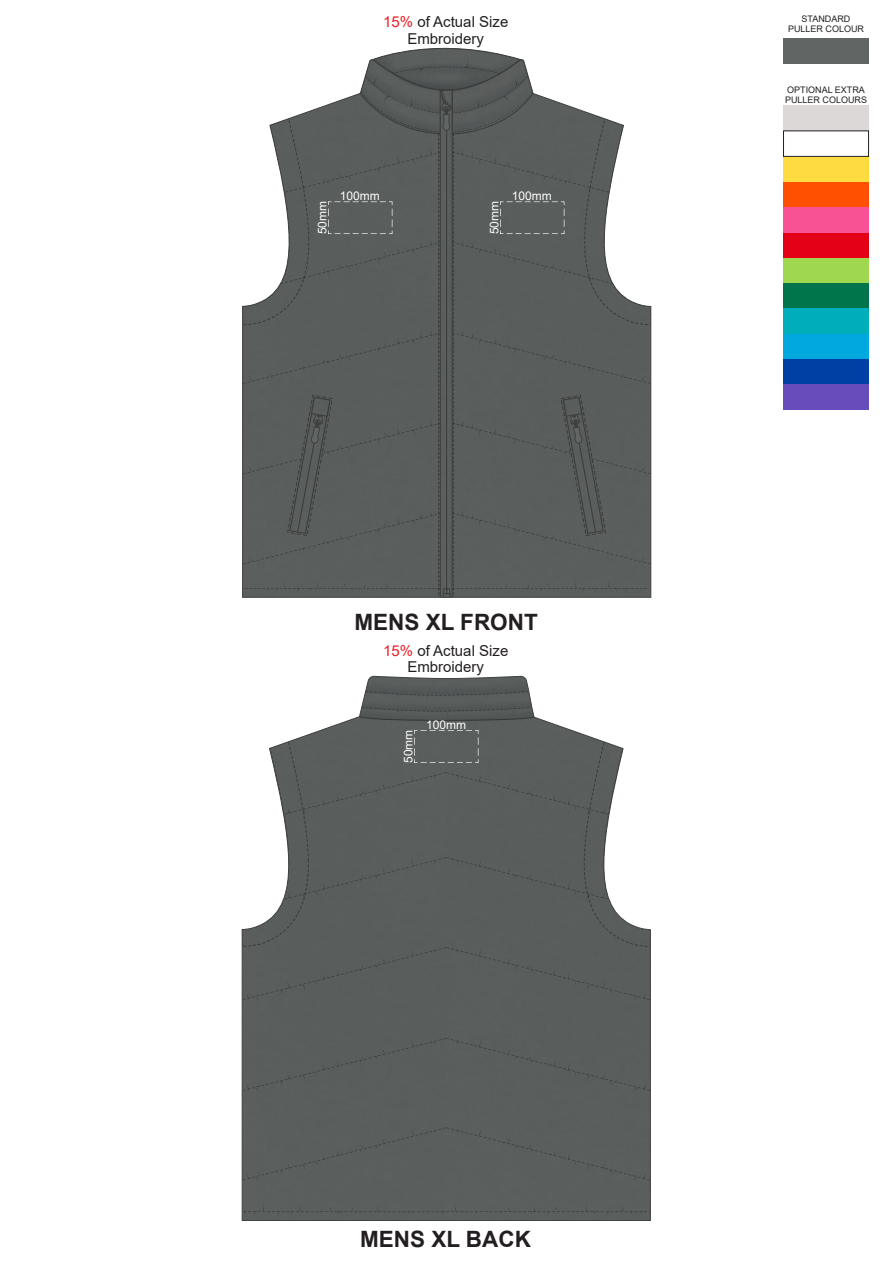
<style>
.page{position:relative;width:893px;height:1263px;background:#fff}
.page>*{position:absolute;margin:0;border:0;box-sizing:border-box;transform-origin:0 0}
.t1{font:700 22.5px "Arial";color:#231f20}
.t2{font:15px/16.8px "Arial";color:#231f20;text-align:center}
.t3{font:12px "Arial";color:#fff}
.t4{font:9px/10.1px "Arial";color:#231f20}
.s1{color:#ed1c24}
</style>
<div class="page">
<svg style="left:242px;top:676px;width:409px;height:545px;background:#6e7171"></svg>
<svg style="left:243px;top:47px;width:408px;height:550px;background:#6e7271"></svg>
<div style="left:414px;top:730px;width:64px;height:33px;background:#5a5e5d"></div>
<div style="left:783px;top:106px;width:85px;height:25px;background:#dcd8d7"></div>
<div style="left:783px;top:38px;width:85px;height:25px;background:#616564"></div>
<div style="left:783px;top:257px;width:85px;height:26px;background:#9fd74e"></div>
<div style="left:783px;top:283px;width:85px;height:25px;background:#00744b"></div>
<div style="left:783px;top:333px;width:85px;height:26px;background:#00a8e0"></div>
<div style="left:783px;top:308px;width:85px;height:26px;background:#00adba"></div>
<div style="left:783px;top:182px;width:85px;height:25px;background:#ff5000"></div>
<div style="left:783px;top:232px;width:85px;height:26px;background:#e30017"></div>
<div style="left:783px;top:207px;width:85px;height:25px;background:#f85294"></div>
<div style="left:783px;top:156px;width:85px;height:26px;background:#ffdb42"></div>
<div style="left:783px;top:359px;width:85px;height:26px;background:#0040a4"></div>
<div style="left:783px;top:384px;width:85px;height:26px;background:#664dbb"></div>
<div style="left:783px;top:131px;width:86px;height:26px;background:#fff;border:1px solid #231f20"></div>
<p class="t2" style="left:383px;top:13px;width:127px"><span class="s1">15%</span> of Actual Size<br>Embroidery</p>
<p class="t3" style="left:314px;top:234px;width:35px;rotate:-90deg">50mm</p>
<p class="t3" style="left:340px;top:188px;width:42px">100mm</p>
<p class="t3" style="left:486px;top:234px;width:35px;rotate:-90deg">50mm</p>
<p class="t3" style="left:512px;top:188px;width:42px">100mm</p>
<h1 class="t1" style="left:354px;top:607px;width:185px">MENS XL FRONT</h1>
<p class="t2" style="left:383px;top:642px;width:127px"><span class="s1">15%</span> of Actual Size<br>Embroidery</p>
<p class="t3" style="left:400px;top:763px;width:35px;rotate:-90deg">50mm</p>
<p class="t3" style="left:426px;top:717px;width:42px">100mm</p>
<h1 class="t1" style="left:360px;top:1223px;width:172px">MENS XL BACK</h1>
<p class="t4" style="left:788px;top:14px;width:78px;text-align:center">STANDARD<br>PULLER COLOUR</p>
<p class="t4" style="left:785px;top:85px;width:84px">OPTIONAL EXTRA<br>PULLER COLOURS</p>
</div>
